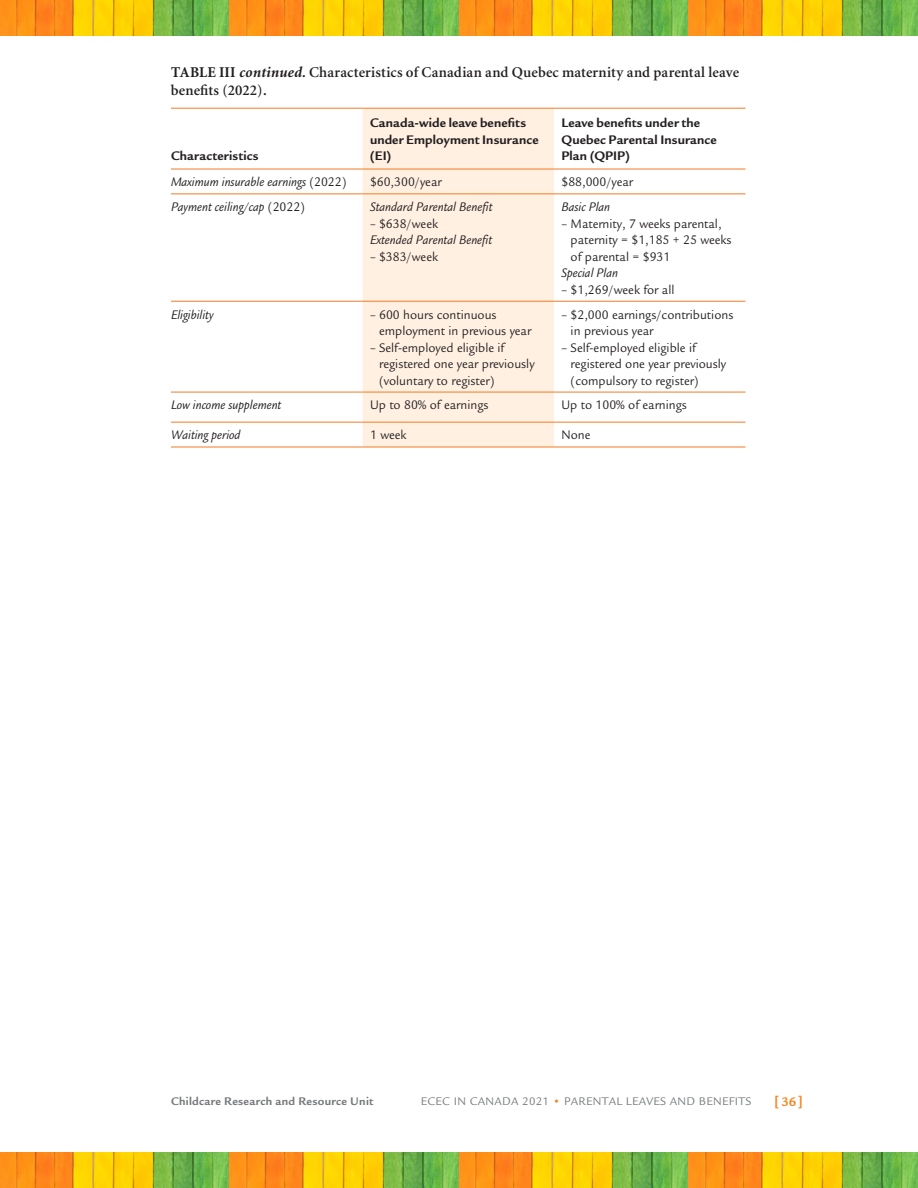
<style>
.page{position:relative;width:918px;height:1188px;background:#fff}
.page>*{position:absolute;margin:0;border:0;box-sizing:border-box;transform-origin:0 0}
.t1{font:600 15px/18px "Minion";letter-spacing:.01em;color:#231f20}
.t2{font:13.5px/16.5px "Legacy San ITC";color:#231f20;scale:.95 1}
.t3{font:italic 13.5px "Legacy San ITC";color:#231f20;scale:.95 1}
.t4{font:700 13.5px/16.5px "Legacy San ITC";letter-spacing:.01em;color:#231f20}
.t5{font:700 13.5px "Legacy San ITC";color:#f68824}
.t6{font:12px "Legacy San ITC";letter-spacing:.025em;color:#77797b}
.t7{font:700 12px "Legacy San ITC";letter-spacing:.025em;color:#77797b}
.s1{font-weight:700}
.s2{font-weight:700;font-style:italic}
.s3{font-style:normal}
.s4{color:#fff0e2}
.s5{color:#f68824}
</style>
<div class="page">
<img style="left:0;top:1152px;width:230px;height:36px">
<svg style="left:230px;top:1152px;width:229px;height:36px;background:#ccb021"></svg>
<svg style="left:459px;top:1152px;width:229px;height:36px;background:#ccb021"></svg>
<svg style="left:688px;top:1152px;width:230px;height:36px;background:#ccaf21"></svg>
<img style="left:0;top:0;width:230px;height:36px">
<svg style="left:230px;top:0;width:229px;height:36px;background:#ccb021"></svg>
<svg style="left:459px;top:0;width:229px;height:36px;background:#ccb021"></svg>
<svg style="left:688px;top:0;width:230px;height:36px;background:#ccaf21"></svg>
<div style="left:363px;top:109px;width:191px;height:338px;background:#fff0e2"></div>
<hr style="left:171px;top:169px;width:192px;height:1px;background:#f47a25">
<hr style="left:363px;top:169px;width:191px;height:1px;background:#f47a25">
<hr style="left:554px;top:169px;width:192px;height:1px;background:#f47a25">
<hr style="left:171px;top:194px;width:192px;height:1px;background:#f47a25">
<hr style="left:363px;top:194px;width:191px;height:1px;background:#f47a25">
<hr style="left:554px;top:194px;width:192px;height:1px;background:#f47a25">
<hr style="left:171px;top:301px;width:192px;height:1px;background:#f47a25">
<hr style="left:363px;top:301px;width:191px;height:1px;background:#f47a25">
<hr style="left:554px;top:301px;width:192px;height:1px;background:#f47a25">
<hr style="left:171px;top:392px;width:192px;height:1px;background:#f47a25">
<hr style="left:363px;top:392px;width:191px;height:1px;background:#f47a25">
<hr style="left:554px;top:392px;width:192px;height:1px;background:#f47a25">
<hr style="left:171px;top:422px;width:192px;height:1px;background:#f47a25">
<hr style="left:363px;top:422px;width:191px;height:1px;background:#f47a25">
<hr style="left:554px;top:422px;width:192px;height:1px;background:#f47a25">
<hr style="left:171px;top:447px;width:192px;height:1px;background:#f47a25">
<hr style="left:363px;top:447px;width:191px;height:1px;background:#f47a25">
<hr style="left:554px;top:447px;width:192px;height:1px;background:#f47a25">
<hr style="left:171px;top:108px;width:192px;height:1px;background:#f47a25">
<hr style="left:363px;top:108px;width:191px;height:1px;background:#f47a25">
<hr style="left:554px;top:108px;width:192px;height:1px;background:#f47a25">
<p class="t1" style="left:171px;top:63px;width:570px"><span class="s1">TABLE III</span> <span class="s2">continued</span>. Characteristics of Canadian and Quebec maternity and parental leave benefits (2022).</p>
<p class="t4" style="left:171px;top:148px;width:89px">Characteristics</p>
<p class="t4" style="left:370px;top:115px;width:170px">Canada-wide leave benefits under Employment Insurance (EI )</p>
<p class="t4" style="left:561px;top:115px;width:157px">Leave benefits under the<br>Quebec Parental Insurance<br>Plan (QPIP)</p>
<p class="t3" style="left:171px;top:175px;width:186px">Maximum insurable earnings <span class="s3">(2022)</span></p>
<p class="t2" style="left:370px;top:174px;width:77px">$60,300/year</p>
<p class="t2" style="left:562px;top:174px;width:77px">$88,000/year</p>
<p class="t3" style="left:171px;top:200px;width:143px">Payment ceiling/cap <span class="s3">(2022)</span></p>
<p class="t3" style="left:370px;top:200px;width:130px">Standard Parental Benefit</p>
<p class="t2" style="left:370px;top:215px;width:73px">– $638/week</p>
<p class="t3" style="left:370px;top:233px;width:130px">Extended Parental Benefit</p>
<p class="t2" style="left:370px;top:248px;width:73px">– $383/week</p>
<p class="t3" style="left:562px;top:200px;width:53px">Basic Plan</p>
<p class="t2" style="left:571px;top:215px;width:171px;text-indent:-9px">– Maternity, 7 weeks parental, paternity = $1,185 + 25 weeks of parental = $931</p>
<p class="t3" style="left:562px;top:266px;width:61px">Special Plan</p>
<p class="t2" style="left:562px;top:281px;width:120px">– $1,269/week for all</p>
<p class="t3" style="left:171px;top:307px;width:46px">Eligibility</p>
<p class="t2" style="left:370px;top:306px;width:135px">– 600 hours continuous</p>
<p class="t2" style="left:370px;top:323px;width:172px"><span class="s4">–</span> employment in previous year</p>
<p class="t2" style="left:370px;top:339px;width:143px">– Self-employed eligible if</p>
<p class="t2" style="left:370px;top:356px;width:175px"><span class="s4">–</span> registered one year previously</p>
<p class="t2" style="left:370px;top:372px;width:133px"><span class="s4">–</span> (voluntary to register)</p>
<p class="t2" style="left:571px;top:306px;width:173px;text-indent:-9px">– $2,000 earnings/contributions in previous year</p>
<p class="t2" style="left:571px;top:339px;width:165px;text-indent:-9px">– Self-employed eligible if registered one year previously (compulsory to register)</p>
<p class="t3" style="left:171px;top:398px;width:118px">Low income supplement</p>
<p class="t2" style="left:370px;top:397px;width:126px">U p to 80% of earnings</p>
<p class="t2" style="left:562px;top:397px;width:134px">U p to 100% of earnings</p>
<p class="t3" style="left:171px;top:428px;width:75px">Waiting period</p>
<p class="t2" style="left:370px;top:427px;width:40px">1 week</p>
<p class="t2" style="left:562px;top:427px;width:32px">None</p>
<p class="t7" style="left:171px;top:1095px;width:204px">Childcare Research and Resource Unit</p>
<p class="t6" style="left:421px;top:1095px;width:8px">ECEC</p>
<p class="t6" style="left:454px;top:1095px;width:299px">in Canada 2021 <span class="s5">•</span> parental leaves and benefits</p>
<p class="t5" style="left:774px;top:1094px;width:31px">[ 36 ]</p>
</div>
